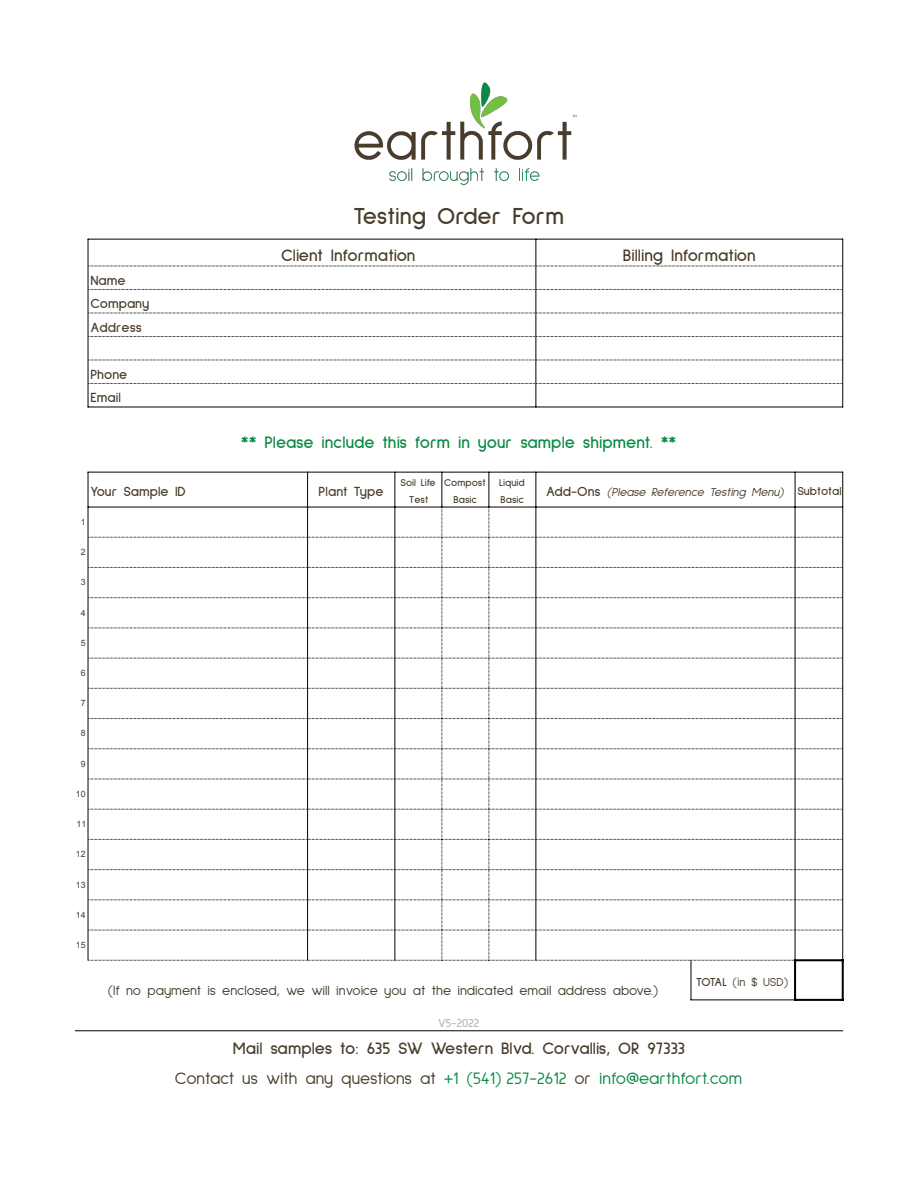
<style>
.page{position:relative;width:918px;height:1188px;background:#fff}
.page>*{position:absolute;margin:0;border:0;box-sizing:border-box;transform-origin:0 0}
.t1{font:700 24.45px "Sulphur Point";color:#493c2b}
.t2{font:700 17.4px/30.2px "Sulphur Point";color:#493c2b;text-align:center}
.t3{font:700 17.4px "Sulphur Point";color:#098943}
.t4{font:13.95px "Sulphur Point";color:#493c2b}
.t5{font:700 13.95px/23.5px "Sulphur Point";color:#493c2b}
.t6{font:italic 12.15px "Sulphur Point";color:#493c2b}
.t7{font:700 12.15px "Sulphur Point";letter-spacing:-.055em;color:#493c2b}
.t8{font:700 12.15px "Sulphur Point";color:#b7b7b7}
.t9{font:700 10.5px "Sulphur Point";color:#493c2b}
.t10{font:8.7px "Arial";color:#493c2b}
.s1{font-weight:700;font-style:normal;font-size:13.95px}
.s2{font-family:"Quicksand"}
.s3{font-weight:700;font-style:normal}
.s4{font-family:"Quicksand";font-weight:400}
.s5{font-weight:400}
.s6{font-weight:400;color:#098943}
.s7{font-family:"Quicksand";font-weight:400;color:#098943}
</style>
<div class="page">
<hr style="left:88px;top:239px;width:1px;height:168px;background:#000">
<hr style="left:88px;top:472px;width:1px;height:489px;background:#000">
<hr style="left:307px;top:472px;width:1px;height:489px;background:#000">
<hr style="left:395px;top:472px;width:1px;height:489px;background:#000">
<hr style="left:442px;top:472px;width:1px;height:35px;background:#000">
<hr style="left:489px;top:472px;width:1px;height:35px;background:#000">
<hr style="left:536px;top:239px;width:1px;height:168px;background:#000">
<hr style="left:536px;top:472px;width:1px;height:489px;background:#000">
<hr style="left:691px;top:960px;width:1px;height:40px;background:#000">
<hr style="left:795px;top:472px;width:1px;height:487px;background:#000">
<hr style="left:691px;top:1000px;width:103px;height:1px;background:#000">
<hr style="left:88px;top:239px;width:755px;height:1px;background:#000">
<hr style="left:88px;top:407px;width:755px;height:1px;background:#000">
<hr style="left:842px;top:239px;width:1px;height:168px;background:#000">
<hr style="left:88px;top:472px;width:755px;height:1px;background:#000">
<hr style="left:842px;top:472px;width:1px;height:487px;background:#000">
<hr style="left:75px;top:1030px;width:768px;height:1px;background:#000">
<svg style="left:88px;top:266px;width:754px;height:1px"></svg>
<svg style="left:88px;top:289px;width:754px;height:1px"></svg>
<svg style="left:88px;top:313px;width:754px;height:1px"></svg>
<svg style="left:88px;top:336px;width:754px;height:1px"></svg>
<svg style="left:88px;top:360px;width:754px;height:1px"></svg>
<svg style="left:88px;top:383px;width:754px;height:1px"></svg>
<svg style="left:88px;top:507px;width:754px;height:454px"></svg>
<hr style="left:794px;top:959px;width:2px;height:42px;background:#000">
<hr style="left:794px;top:959px;width:50px;height:2px;background:#000">
<hr style="left:794px;top:999px;width:50px;height:2px;background:#000">
<hr style="left:842px;top:959px;width:2px;height:42px;background:#000">
<img style="left:354px;top:82px;width:223px;height:103px">
<p class="t5" style="left:90px;top:269px;width:61px">Name<br>Company<br>Address</p>
<p class="t5" style="left:90px;top:363px;width:38px">Phone<br>Email</p>
<h1 class="t1" style="left:354px;top:205px;width:212px">Testing Order Form</h1>
<p class="t2" style="left:281px;top:241px;width:136px">Client Information</p>
<p class="t2" style="left:623px;top:241px;width:134px">Billing Information</p>
<p class="t3" style="left:241px;top:434px;width:437px">** Please include this form in your sample shipment. **</p>
<p class="t5" style="left:90px;top:480px;width:97px">Your Sample ID</p>
<p class="t5" style="left:319px;top:480px;width:66px">Plant Type</p>
<p class="t10" style="left:81px;top:519px;width:6px">1</p>
<p class="t10" style="left:81px;top:549px;width:6px">2</p>
<p class="t10" style="left:81px;top:579px;width:6px">3</p>
<p class="t10" style="left:81px;top:609px;width:6px">4</p>
<p class="t10" style="left:81px;top:639px;width:6px">5</p>
<p class="t10" style="left:81px;top:670px;width:6px">6</p>
<p class="t10" style="left:81px;top:700px;width:6px">7</p>
<p class="t10" style="left:81px;top:730px;width:6px">8</p>
<p class="t10" style="left:81px;top:760px;width:6px">9</p>
<p class="t10" style="left:76px;top:791px;width:11px">10</p>
<p class="t10" style="left:77px;top:821px;width:11px">11</p>
<p class="t10" style="left:76px;top:851px;width:11px">12</p>
<p class="t10" style="left:76px;top:881px;width:11px">13</p>
<p class="t10" style="left:76px;top:911px;width:11px">14</p>
<p class="t10" style="left:76px;top:942px;width:11px">15</p>
<p class="t9" style="left:401px;top:477px;width:87px">Soil Life Compost</p>
<p class="t9" style="left:499px;top:477px;width:27px">Liquid</p>
<p class="t9" style="left:409px;top:495px;width:21px">Test</p>
<p class="t9" style="left:454px;top:495px;width:25px">Basic</p>
<p class="t9" style="left:501px;top:495px;width:25px">Basic</p>
<p class="t6" style="left:546px;top:487px;width:297px"><span class="s1">Ad d - O n s</span> <span class="s2">(</span>Please Reference Testing Menu<span class="s2">)</span> <span class="s3">S u b t o t a l</span></p>
<p class="t7" style="left:696px;top:977px;width:94px">TOTAL <span class="s4">(i</span><span class="s5">n $ USD</span><span class="s4">)</span></p>
<p class="t4" style="left:108px;top:984px;width:552px"><span class="s2">(</span>If no payment is enclosed, we will invoice you at the indicated email address above.<span class="s2">)</span></p>
<p class="t8" style="left:438px;top:1017px;width:43px">V5-2022</p>
<p class="t2" style="left:175px;top:1034px;width:569px">Mail samples to: 635 SW Western Blvd. Corvallis, OR 97333<br><span class="s5">Contact us with any questions at</span> <span class="s6">+1</span> <span class="s7">(</span><span class="s6">541</span><span class="s7">)</span> <span class="s6">257-2612</span> <span class="s5">or</span> <span class="s6">info@earthfort.com</span></p>
</div>
